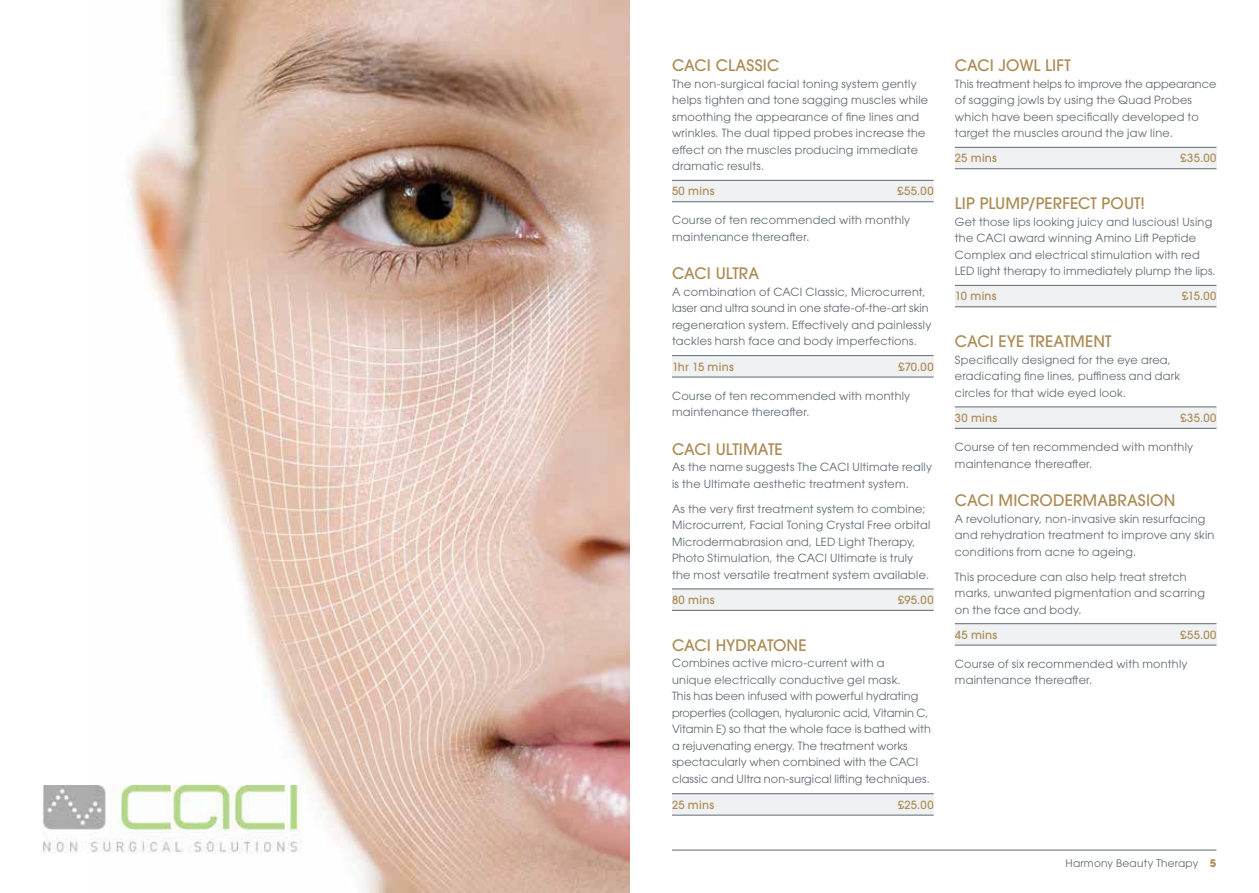
<style>
.page{position:relative;width:1259px;height:893px;background:#fff}
.page>*{position:absolute;margin:0;border:0;box-sizing:border-box;transform-origin:0 0}
.t1{font:500 15.75px "ITC Avant Garde Std";letter-spacing:.005em;color:#ac8c55}
.t2{font:11.25px/16.5px "ITC Avant Garde Std";letter-spacing:.02em;color:#606a70}
.t3{font:500 11.25px "ITC Avant Garde Std";letter-spacing:.025em;color:#ac8c55}
.t4{font:10.5px "ITC Avant Garde Std";letter-spacing:.025em;color:#606a70}
.s1{font-weight:700;color:#ac8c55}
</style>
<div class="page">
<img style="left:89px;top:0;width:540px;height:893px">
<hr style="left:672px;top:850px;width:544px;height:1px;background:#606a70">
<div style="left:955px;top:285px;width:261px;height:22px;background:#eff1f3"></div>
<div style="left:955px;top:147px;width:261px;height:22px;background:#eff1f3"></div>
<div style="left:672px;top:794px;width:261px;height:21px;background:#eff1f3"></div>
<div style="left:672px;top:589px;width:261px;height:21px;background:#eff1f3"></div>
<div style="left:672px;top:356px;width:261px;height:21px;background:#eff1f3"></div>
<div style="left:955px;top:407px;width:261px;height:21px;background:#eff1f3"></div>
<div style="left:955px;top:624px;width:261px;height:21px;background:#eff1f3"></div>
<div style="left:672px;top:180px;width:261px;height:22px;background:#eff1f3"></div>
<hr style="left:672px;top:180px;width:261px;height:1px;background:#606a70">
<hr style="left:672px;top:201px;width:261px;height:1px;background:#606a70">
<hr style="left:672px;top:355px;width:261px;height:1px;background:#606a70">
<hr style="left:672px;top:377px;width:261px;height:1px;background:#606a70">
<hr style="left:672px;top:589px;width:261px;height:1px;background:#606a70">
<hr style="left:672px;top:610px;width:261px;height:1px;background:#606a70">
<hr style="left:672px;top:793px;width:261px;height:1px;background:#606a70">
<hr style="left:672px;top:815px;width:261px;height:1px;background:#606a70">
<hr style="left:955px;top:147px;width:261px;height:1px;background:#606a70">
<hr style="left:955px;top:168px;width:261px;height:1px;background:#606a70">
<hr style="left:955px;top:285px;width:261px;height:1px;background:#606a70">
<hr style="left:955px;top:307px;width:261px;height:1px;background:#606a70">
<hr style="left:955px;top:407px;width:261px;height:1px;background:#606a70">
<hr style="left:955px;top:428px;width:261px;height:1px;background:#606a70">
<hr style="left:955px;top:623px;width:261px;height:1px;background:#606a70">
<hr style="left:955px;top:645px;width:261px;height:1px;background:#606a70">
<img style="left:43px;top:786px;width:259px;height:67px">
<h1 class="t1" style="left:672px;top:55px;width:74px">CACI CLASSIC</h1>
<p class="t2" style="left:672px;top:75px;width:258px">The non-surgical facial toning system gently helps tighten and tone sagging muscles while smoothing the appearance of fine lines and wrinkles. The dual tipped probes increase the effect on the muscles producing immediate dramatic results.</p>
<p class="t3" style="left:672px;top:184px;width:44px">50 MINS</p>
<p class="t3" style="left:897px;top:184px;width:37px">£55.00</p>
<p class="t2" style="left:672px;top:212px;width:240px">Course of ten recommended with monthly maintenance thereafter.</p>
<h1 class="t1" style="left:672px;top:264px;width:89px">CACI ULTRA</h1>
<p class="t2" style="left:672px;top:283px;width:261px">A combination of CACI Classic, Microcurrent, laser and ultra sound in one state-of-the-art skin regeneration system. Effectively and painlessly tackles harsh face and body imperfections.</p>
<p class="t3" style="left:672px;top:359px;width:63px">1HR 15 MINS</p>
<p class="t3" style="left:898px;top:359px;width:37px">£70.00</p>
<p class="t2" style="left:672px;top:387px;width:240px">Course of ten recommended with monthly maintenance thereafter.</p>
<h1 class="t1" style="left:672px;top:439px;width:70px">CACI ULTIMATE</h1>
<p class="t2" style="left:672px;top:459px;width:262px">As the name suggests The CACI Ultimate really is the Ultimate aesthetic treatment system.</p>
<p class="t2" style="left:672px;top:500px;width:260px">As the very first treatment system to combine; Microcurrent, Facial Toning Crystal Free orbital Microdermabrasion and, LED Light Therapy, Photo Stimulation, the CACI Ultimate is truly the most versatile treatment system available.</p>
<p class="t3" style="left:672px;top:592px;width:44px">80 MINS</p>
<p class="t3" style="left:898px;top:592px;width:37px">£95.00</p>
<h1 class="t1" style="left:672px;top:635px;width:136px">CACI HYDRATONE</h1>
<p class="t2" style="left:672px;top:655px;width:260px">Combines active micro-current with a<br>unique electrically conductive gel mask.<br>This has been infused with powerful hydrating properties (collagen, hyaluronic acid, Vitamin C, Vitamin E) so that the whole face is bathed with a rejuvenating energy. The treatment works spectacularly when combined with the CACI classic and Ultra non-surgical lifting techniques.</p>
<p class="t3" style="left:672px;top:797px;width:44px">25 MINS</p>
<p class="t3" style="left:898px;top:797px;width:37px">£25.00</p>
<h1 class="t1" style="left:955px;top:55px;width:22px">CACI</h1>
<h1 class="t1" style="left:998px;top:55px;width:72px">JOWL LIFT</h1>
<p class="t2" style="left:955px;top:75px;width:263px">This treatment helps to improve the appearance of sagging jowls by using the Quad Probes which have been specifically developed to target the muscles around the jaw line.</p>
<p class="t3" style="left:955px;top:151px;width:44px">25 MINS</p>
<p class="t3" style="left:1180px;top:151px;width:37px">£35.00</p>
<h1 class="t1" style="left:955px;top:193px;width:125px">LIP PLUMP/PERFECT</h1>
<h1 class="t1" style="left:1101px;top:193px;width:20px">POUT</h1>
<h1 class="t1" style="left:1140px;top:193px;width:6px">!</h1>
<p class="t2" style="left:955px;top:213px;width:262px">Get those lips looking juicy and luscious! Using the CACI award winning Amino Lift Peptide Complex and electrical stimulation with red LED light therapy to immediately plump the lips.</p>
<p class="t3" style="left:955px;top:289px;width:43px">10 MINS</p>
<p class="t3" style="left:1182px;top:289px;width:36px">£15.00</p>
<h1 class="t1" style="left:955px;top:331px;width:22px">CACI</h1>
<h1 class="t1" style="left:998px;top:331px;width:10px">EYE</h1>
<h1 class="t1" style="left:1029px;top:331px;width:11px">TREATMENT</h1>
<p class="t2" style="left:955px;top:351px;width:227px">Specifically designed for the eye area, eradicating fine lines, puffiness and dark circles for that wide eyed look.</p>
<p class="t3" style="left:955px;top:410px;width:44px">30 MINS</p>
<p class="t3" style="left:1180px;top:410px;width:37px">£35.00</p>
<p class="t2" style="left:955px;top:438px;width:240px">Course of ten recommended with monthly maintenance thereafter.</p>
<h1 class="t1" style="left:955px;top:490px;width:11px">CACI</h1>
<h1 class="t1" style="left:998px;top:490px;width:26px">MICRODERMABRASION</h1>
<p class="t2" style="left:955px;top:510px;width:261px">A revolutionary, non-invasive skin resurfacing and rehydration treatment to improve any skin conditions from acne to ageing.</p>
<p class="t2" style="left:955px;top:568px;width:251px">This procedure can also help treat stretch marks, unwanted pigmentation and scarring on the face and body.</p>
<p class="t3" style="left:955px;top:627px;width:44px">45 MINS</p>
<p class="t3" style="left:1180px;top:627px;width:37px">£55.00</p>
<p class="t2" style="left:955px;top:655px;width:234px">Course of six recommended with monthly maintenance thereafter.</p>
<p class="t4" style="left:1065px;top:856px;width:152px">Harmony Beauty Therapy <span class="s1">5</span></p>
</div>
